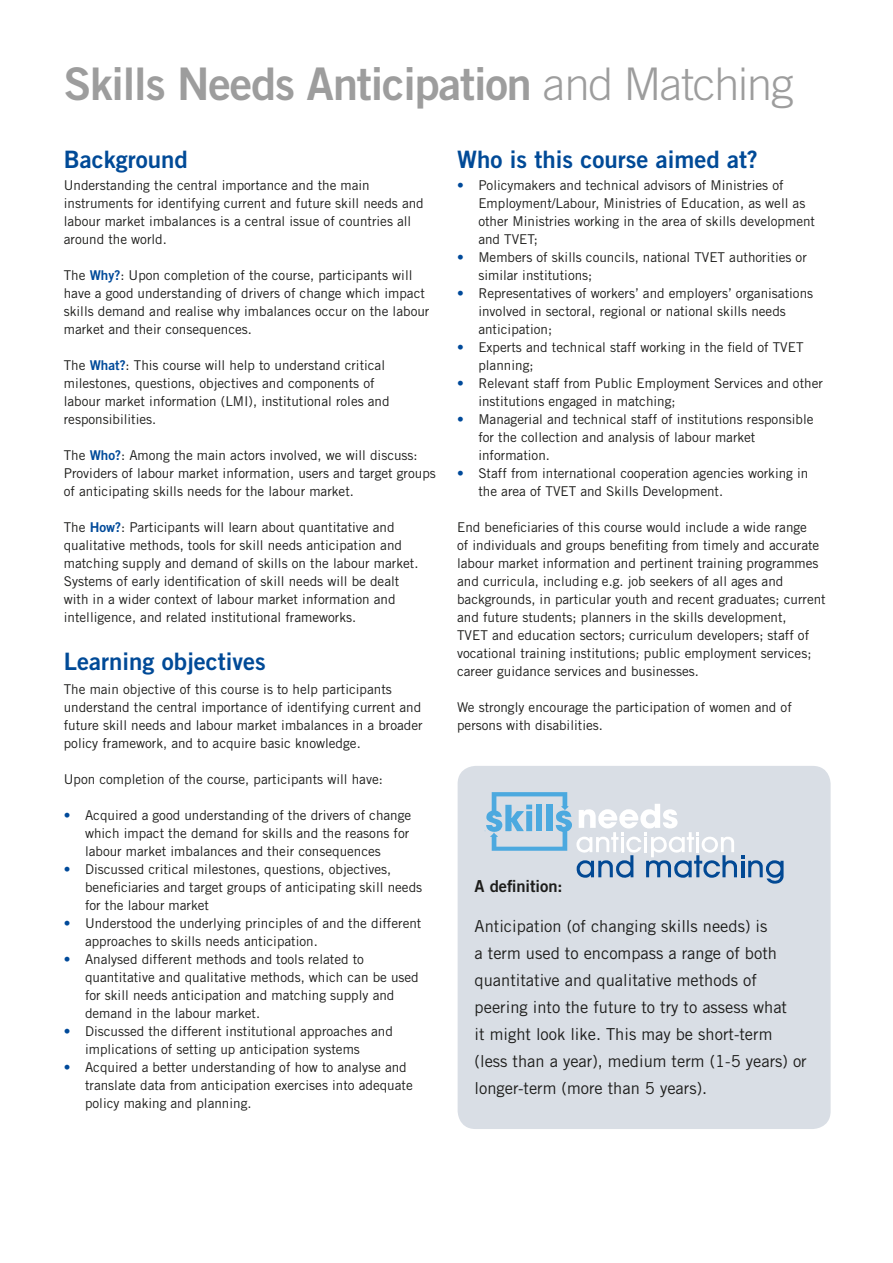
<style>
.page{position:relative;width:893px;height:1263px;background:#fff}
.page>*{position:absolute;margin:0;border:0;box-sizing:border-box;transform-origin:0 0}
.t1{font:45px "Trade Gothic Bold Two";letter-spacing:-.025em;color:#9d9d9d}
.t2{font:24px "Trade Gothic Bold Two";color:#004a97}
.t3{font:16.5px/27px "Trade Gothic";color:#1d1d1b}
.t4{font:16.5px "Trade Gothic Bold Two";color:#1d1d1b}
.t5{font:13.5px/18px "Trade Gothic";color:#1d1d1b}
.s1{font-family:"Trade Gothic";font-weight:300}
.s2{font-family:"Trade Gothic Bold Two";color:#004a9a}
.s3{color:#004a9a}
</style>
<div class="page">
<div style="left:458px;top:766px;width:373px;height:363px;background:#d9dee5;border-radius:18px"></div>
<svg style="left:485px;top:792px;width:298px;height:92px"></svg>
<h1 class="t1" style="left:64px;top:56px;width:731px">Skills Needs Anticipation <span class="s1">and Matching</span></h1>
<h2 class="t2" style="left:64px;top:145px;width:126px">Background</h2>
<p class="t5" style="left:64px;top:176px;width:361px">Understanding the central importance and the main instruments for identifying current and future skill needs and labour market imbalances is a central issue of countries all around the world.</p>
<p class="t5" style="left:64px;top:266px;width:367px">The <span class="s2">Why?</span>: Upon completion of the course, participants will have a good understanding of drivers of change which impact skills demand and realise why imbalances occur on the labour market and their consequences.</p>
<p class="t5" style="left:64px;top:356px;width:327px">The <span class="s2">What?</span>: This course will help to understand critical milestones, questions, objectives and components of labour market information (LMI), institutional roles and responsibilities.</p>
<p class="t5" style="left:64px;top:446px;width:374px">The <span class="s2">Who?</span>: Among the main actors involved, we will discuss:<br>Providers of labour market information, users and target groups of anticipating skills needs for the labour market.</p>
<p class="t5" style="left:64px;top:518px;width:356px">The <span class="s2">How?</span>: Participants will learn about quantitative and qualitative methods, tools for skill needs anticipation and matching supply and demand of skills on the labour market.<br>Systems of early identification of skill needs will be dealt with in a wider context of labour market information and intelligence, and related institutional frameworks.</p>
<h2 class="t2" style="left:64px;top:647px;width:204px">Learning objectives</h2>
<p class="t5" style="left:64px;top:680px;width:360px">The main objective of this course is to help participants understand the central importance of identifying current and future skill needs and labour market imbalances in a broader policy framework, and to acquire basic knowledge.</p>
<p class="t5" style="left:64px;top:770px;width:321px">Upon completion of the course, participants will have:</p>
<p class="t5" style="left:85px;top:806px;width:328px;text-indent:-21px"><span class="s3">•</span> Acquired a good understanding of the drivers of change which impact the demand for skills and the reasons for labour market imbalances and their consequences</p>
<p class="t5" style="left:85px;top:860px;width:339px;text-indent:-21px"><span class="s3">•</span> Discussed critical milestones, questions, objectives, beneficiaries and target groups of anticipating skill needs for the labour market</p>
<p class="t5" style="left:85px;top:914px;width:338px;text-indent:-21px"><span class="s3">•</span> Understood the underlying principles of and the different approaches to skills needs anticipation.</p>
<p class="t5" style="left:85px;top:950px;width:335px;text-indent:-21px"><span class="s3">•</span> Analysed different methods and tools related to quantitative and qualitative methods, which can be used for skill needs anticipation and matching supply and demand in the labour market.</p>
<p class="t5" style="left:85px;top:1022px;width:309px;text-indent:-21px"><span class="s3">•</span> Discussed the different institutional approaches and implications of setting up anticipation systems</p>
<p class="t5" style="left:85px;top:1058px;width:329px;text-indent:-21px"><span class="s3">•</span> Acquired a better understanding of how to analyse and translate data from anticipation exercises into adequate policy making and planning.</p>
<h2 class="t2" style="left:457px;top:145px;width:302px">Who is this course aimed at?</h2>
<p class="t5" style="left:478px;top:176px;width:338px;text-indent:-21px"><span class="s3">•</span> Policymakers and technical advisors of Ministries of Employment/Labour, Ministries of Education, as well as other Ministries working in the area of skills development and TVET;</p>
<p class="t5" style="left:478px;top:248px;width:330px;text-indent:-21px"><span class="s3">•</span> Members of skills councils, national TVET authorities or similar institutions;</p>
<p class="t5" style="left:478px;top:284px;width:336px;text-indent:-21px"><span class="s3">•</span> Representatives of workers’ and employers’ organisations involved in sectoral, regional or national skills needs anticipation;</p>
<p class="t5" style="left:478px;top:338px;width:327px;text-indent:-21px"><span class="s3">•</span> Experts and technical staff working in the field of TVET planning;</p>
<p class="t5" style="left:478px;top:374px;width:346px;text-indent:-21px"><span class="s3">•</span> Relevant staff from Public Employment Services and other institutions engaged in matching;</p>
<p class="t5" style="left:478px;top:410px;width:337px;text-indent:-21px"><span class="s3">•</span> Managerial and technical staff of institutions responsible for the collection and analysis of labour market information.</p>
<p class="t5" style="left:478px;top:464px;width:331px;text-indent:-21px"><span class="s3">•</span> Staff from international cooperation agencies working in the area of TVET and Skills Development.</p>
<p class="t5" style="left:457px;top:518px;width:370px">End beneficiaries of this course would include a wide range<br>of individuals and groups benefiting from timely and accurate labour market information and pertinent training programmes and curricula, including e.g. job seekers of all ages and backgrounds, in particular youth and recent graduates; current and future students; planners in the skills development,<br>TVET and education sectors; curriculum developers; staff of vocational training institutions; public employment services; career guidance services and businesses.</p>
<p class="t5" style="left:457px;top:698px;width:336px">We strongly encourage the participation of women and of persons with disabilities.</p>
<p class="t4" style="left:475px;top:876px;width:90px">A definition:</p>
<p class="t3" style="left:475px;top:912px;width:334px">Anticipation (of changing skills needs) is<br>a term used to encompass a range of both quantitative and qualitative methods of peering into the future to try to assess what<br>it might look like. This may be short-term (less than a year), medium term (1-5 years) or longer-term (more than 5 years).</p>
</div>
